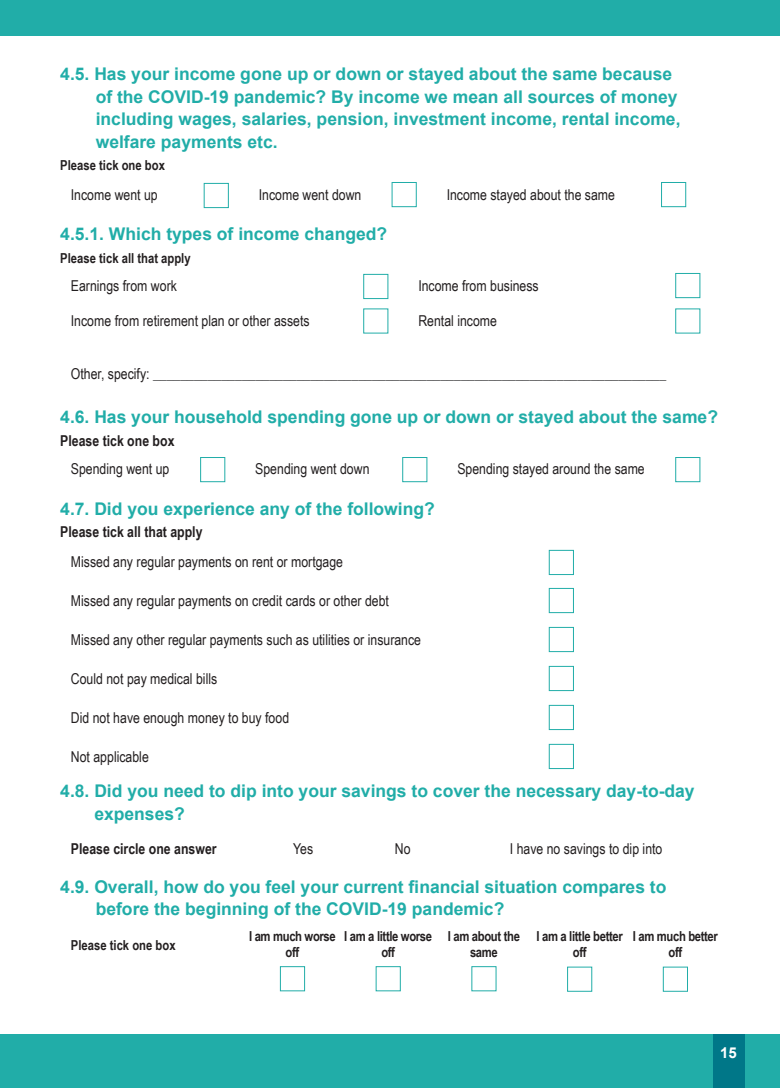
<style>
.page{position:relative;width:780px;height:1088px;background:#fff}
.page>*{position:absolute;margin:0;border:0;box-sizing:border-box;transform-origin:0 0}
.HEADING_1{font:700 17.5px/22.5px "Arial";color:#21ada8}
.Paragraph_Style_1{font:700 17.5px/22.5px "Arial";color:#21ada8}
.TABLE_TEXT{font:15px "Arial Narrow";color:#231f20}
.TABLE_TEXT-2{font:15px "Arial Narrow";color:#3e3e3f}
.Instruction{font:700 15px "Arial Narrow";color:#231f20}
.TABLE_TEXT-3{font:700 15px "Arial Narrow";color:#231f20}
.t1{font:700 15px "Arial";color:#fff}
.TABLE_TEXT-4{font:700 13.75px/16.5px "Arial Narrow";letter-spacing:-.025em;color:#231f20;text-align:center}
.Instruction-2{font:700 13.75px "Arial Narrow";color:#231f20}
.s1{color:#231f20}
</style>
<div class="page">
<div style="left:0;top:0;width:780px;height:35px;background:#21ada8"></div>
<div style="left:0;top:1035px;width:780px;height:53px;background:#21ada8"></div>
<div style="left:712px;top:1035px;width:32px;height:53px;background:#078"></div>
<div style="left:204px;top:183px;width:25px;height:25px;background:#fff;border:1px solid #21ada8"></div>
<div style="left:392px;top:182px;width:24px;height:25px;background:#fff;border:1px solid #21ada8"></div>
<div style="left:661px;top:182px;width:25px;height:25px;background:#fff;border:1px solid #21ada8"></div>
<div style="left:363px;top:274px;width:25px;height:25px;background:#fff;border:1px solid #21ada8"></div>
<div style="left:675px;top:273px;width:25px;height:25px;background:#fff;border:1px solid #21ada8"></div>
<div style="left:200px;top:457px;width:25px;height:25px;background:#fff;border:1px solid #21ada8"></div>
<div style="left:402px;top:457px;width:25px;height:25px;background:#fff;border:1px solid #21ada8"></div>
<div style="left:675px;top:457px;width:25px;height:25px;background:#fff;border:1px solid #21ada8"></div>
<div style="left:549px;top:550px;width:24px;height:25px;background:#fff;border:1px solid #21ada8"></div>
<div style="left:549px;top:588px;width:24px;height:25px;background:#fff;border:1px solid #21ada8"></div>
<div style="left:549px;top:627px;width:24px;height:25px;background:#fff;border:1px solid #21ada8"></div>
<div style="left:549px;top:666px;width:24px;height:25px;background:#fff;border:1px solid #21ada8"></div>
<div style="left:549px;top:705px;width:24px;height:25px;background:#fff;border:1px solid #21ada8"></div>
<div style="left:549px;top:744px;width:24px;height:25px;background:#fff;border:1px solid #21ada8"></div>
<svg style="left:279px;top:966px;width:409px;height:26px"></svg>
<div style="left:280px;top:966px;width:25px;height:25px;background:#fff;border:1px solid #21ada8"></div>
<div style="left:376px;top:966px;width:24px;height:25px;background:#fff"></div>
<div style="left:471px;top:966px;width:25px;height:25px;background:#fff"></div>
<div style="left:567px;top:967px;width:25px;height:24px;background:#fff"></div>
<div style="left:663px;top:967px;width:24px;height:24px;background:#fff"></div>
<p class="HEADING_1" style="left:96px;top:63px;width:586px;text-indent:-35px">4.5. Has your income gone up or down or stayed about the same because of the COVID-19 pandemic? By income we mean all sources of money including wages, salaries, pension, investment income, rental income, welfare payments etc.</p>
<p class="Instruction-2" style="left:60px;top:155px;width:106px">Please tick one box</p>
<p class="TABLE_TEXT" style="left:71px;top:184px;width:88px">Income went up</p>
<p class="TABLE_TEXT" style="left:259px;top:184px;width:104px">Income went down</p>
<p class="TABLE_TEXT" style="left:446px;top:184px;width:170px">Income stayed about the same</p>
<p class="HEADING_1" style="left:60px;top:223px;width:328px">4.5.1. Which types of income changed?</p>
<p class="Instruction-2" style="left:60px;top:248px;width:132px">Please tick all that apply</p>
<p class="TABLE_TEXT" style="left:71px;top:275px;width:107px">Earnings from work</p>
<p class="TABLE_TEXT" style="left:418px;top:275px;width:122px">Income from business</p>
<p class="TABLE_TEXT" style="left:71px;top:310px;width:240px">Income from retirement plan or other assets</p>
<p class="TABLE_TEXT" style="left:418px;top:310px;width:80px">Rental income</p>
<p class="TABLE_TEXT-2" style="left:71px;top:362px;width:597px"><span class="s1">Other, specify:</span> ___________________________________________________________________________</p>
<p class="HEADING_1" style="left:60px;top:406px;width:659px">4.6. Has your household spending gone up or down or stayed about the same?</p>
<p class="Instruction" style="left:60px;top:429px;width:116px">Please tick one box</p>
<p class="TABLE_TEXT" style="left:71px;top:458px;width:100px">Spending went up</p>
<p class="TABLE_TEXT" style="left:255px;top:458px;width:116px">Spending went down</p>
<p class="TABLE_TEXT" style="left:457px;top:458px;width:189px">Spending stayed around the same</p>
<p class="HEADING_1" style="left:60px;top:497px;width:376px">4.7. Did you experience any of the following?</p>
<p class="Instruction" style="left:60px;top:520px;width:144px">Please tick all that apply</p>
<p class="TABLE_TEXT" style="left:71px;top:551px;width:274px">Missed any regular payments on rent or mortgage</p>
<p class="TABLE_TEXT" style="left:71px;top:590px;width:319px">Missed any regular payments on credit cards or other debt</p>
<p class="TABLE_TEXT" style="left:71px;top:629px;width:352px">Missed any other regular payments such as utilities or insurance</p>
<p class="TABLE_TEXT" style="left:71px;top:668px;width:148px">Could not pay medical bills</p>
<p class="TABLE_TEXT" style="left:71px;top:707px;width:220px">Did not have enough money to buy food</p>
<p class="TABLE_TEXT" style="left:71px;top:745px;width:79px">Not applicable</p>
<p class="Paragraph_Style_1" style="left:94px;top:780px;width:602px;text-indent:-34px">4.8. Did you need to dip into your savings to cover the necessary day-to-day expenses?</p>
<p class="TABLE_TEXT-3" style="left:71px;top:837px;width:147px">Please circle one answer</p>
<p class="TABLE_TEXT" style="left:293px;top:837px;width:22px">Yes</p>
<p class="TABLE_TEXT" style="left:395px;top:837px;width:17px">No</p>
<p class="TABLE_TEXT" style="left:510px;top:837px;width:154px">I have no savings to dip into</p>
<p class="HEADING_1" style="left:96px;top:875px;width:572px;text-indent:-35px">4.9. Overall, how do you feel your current financial situation compares to before the beginning of the COVID-19 pandemic?</p>
<p class="Instruction-2" style="left:71px;top:935px;width:106px">Please tick one box</p>
<p class="TABLE_TEXT-4" style="left:249px;top:927px;width:88px">I am much worse off</p>
<p class="TABLE_TEXT-4" style="left:344px;top:927px;width:89px">I am a little worse off</p>
<p class="TABLE_TEXT-4" style="left:448px;top:927px;width:73px">I am about the same</p>
<p class="TABLE_TEXT-4" style="left:536px;top:927px;width:88px">I am a little better off</p>
<p class="TABLE_TEXT-4" style="left:632px;top:927px;width:87px">I am much better off</p>
<p class="t1" style="left:720px;top:1042px;width:18px">15</p>
</div>
